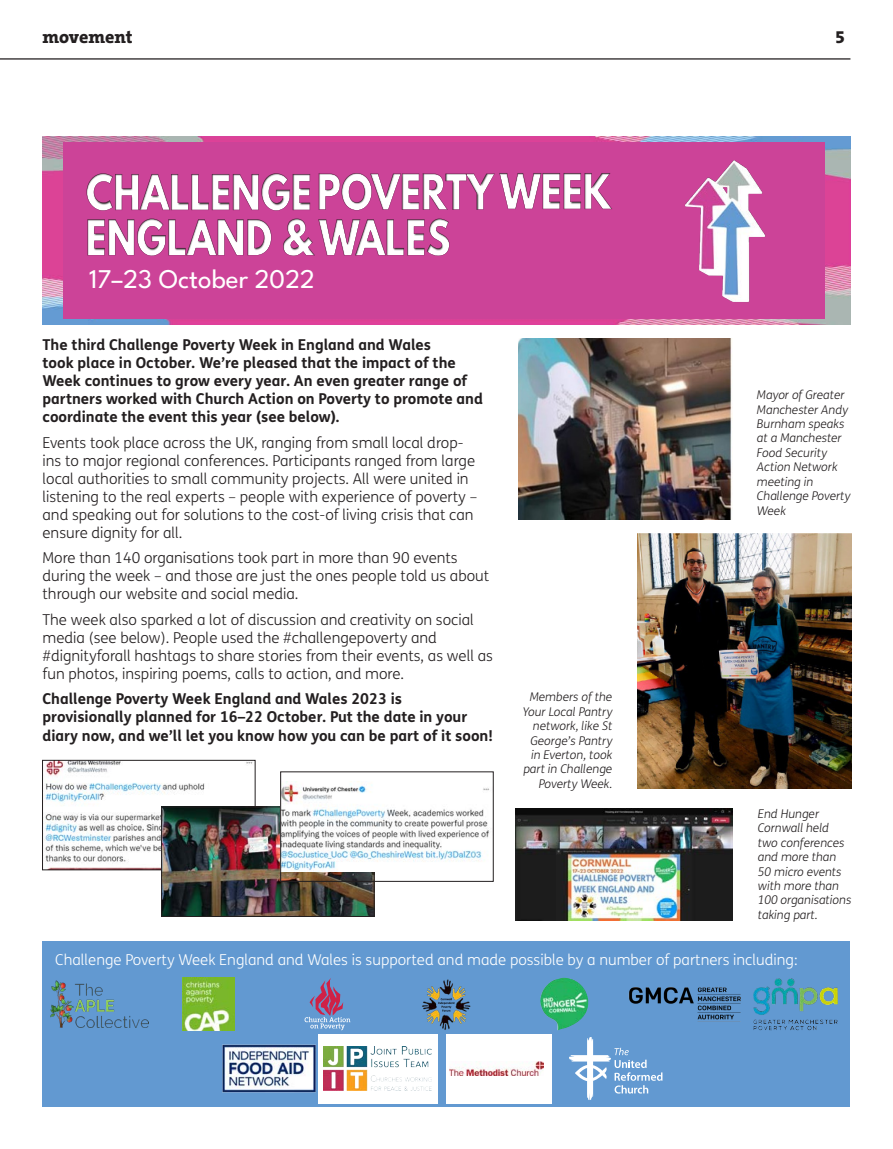
<style>
.page{position:relative;width:893px;height:1149px;background:#fff}
.page>*{position:absolute;margin:0;border:0;box-sizing:border-box;transform-origin:0 0}
.Main_title{font:100 27px "League Spartan";color:#fff}
.Subhead_serif__heavy{font:800 18px "The Serif C5";color:#231f20}
.CPW_body_text{font:300 15px/18px "FS Me";color:#231f20}
.CPW_body_text-2{font:700 15px/18px "FS Me";color:#231f20}
.CPW_body_text-3{font:300 15px "FS Me";color:#fff}
.CPW_body_text-4{font:italic 300 12px/14.4px "FS Me";color:#231f20}
</style>
<div class="page">
<hr style="left:0;top:58px;width:850px;height:2px;background:#231f20">
<img style="left:43px;top:136px;width:807px;height:188px">
<div style="left:64px;top:142px;width:761px;height:177px;background:#cc4398"></div>
<div style="left:85px;top:169px;width:226px;height:42px;background:#231f20;opacity:.95"></div>
<div style="left:316px;top:171px;width:180px;height:40px;background:#231f20;opacity:.95"></div>
<svg style="left:319px;top:173px;width:293px;height:37px"></svg>
<div style="left:497px;top:170px;width:117px;height:39px;background:#231f20;opacity:.95"></div>
<div style="left:86px;top:217px;width:364px;height:40px;background:#231f20;opacity:.95"></div>
<img style="left:685px;top:160px;width:81px;height:143px">
<div style="left:43px;top:941px;width:807px;height:165px;background:#6299d1"></div>
<img style="left:50px;top:980px;width:99px;height:46px">
<img style="left:182px;top:977px;width:53px;height:52px">
<img style="left:628px;top:987px;width:113px;height:35px">
<img style="left:753px;top:978px;width:85px;height:36px">
<div style="left:446px;top:1033px;width:106px;height:69px;background:#fff"></div>
<img style="left:450px;top:1061px;width:93px;height:14px">
<img style="left:222px;top:1044px;width:94px;height:49px">
<svg style="left:569px;top:1037px;width:93px;height:62px"></svg>
<div style="left:318px;top:1033px;width:119px;height:69px;background:#fff"></div>
<img style="left:324px;top:1046px;width:108px;height:43px">
<svg style="left:305px;top:978px;width:45px;height:51px"></svg>
<img style="left:422px;top:979px;width:49px;height:50px">
<img style="left:540px;top:977px;width:48px;height:52px">
<img style="left:516px;top:808px;width:216px;height:112px">
<img style="left:44px;top:761px;width:209px;height:107px">
<div style="left:42px;top:759px;width:213px;height:111px;border:1px solid #231f20"></div>
<img style="left:163px;top:808px;width:210px;height:106px">
<div style="left:161px;top:806px;width:214px;height:110px;border:1px solid #231f20"></div>
<img style="left:282px;top:781px;width:208px;height:90px">
<div style="left:280px;top:771px;width:214px;height:110px;border:1px solid #231f20"></div>
<img style="left:518px;top:339px;width:214px;height:180px">
<img style="left:638px;top:533px;width:213px;height:255px">
<p class="Subhead_serif__heavy" style="left:43px;top:25px;width:91px">movement</p>
<p class="Subhead_serif__heavy" style="left:835px;top:25px;width:11px">5</p>
<p class="Main_title" style="left:89px;top:259px;width:227px">17–23 October 2022</p>
<p class="CPW_body_text-2" style="left:43px;top:335px;width:442px">The third Challenge Poverty Week in England and Wales<br>took place in October. We’re pleased that the impact of the Week continues to grow every year. An even greater range of partners worked with Church Action on Poverty to promote and coordinate the event this year (see below).</p>
<p class="CPW_body_text" style="left:43px;top:433px;width:436px">Events took place across the UK, ranging from small local drop&shy;ins to major regional conferences. Participants ranged from large local authorities to small community projects. All were united in listening to the real experts – people with experience of poverty – and speaking out for solutions to the cost-of living crisis that can ensure dignity for all.</p>
<p class="CPW_body_text" style="left:43px;top:548px;width:448px">More than 140 organisations took part in more than 90 events during the week – and those are just the ones people told us about through our website and social media.</p>
<p class="CPW_body_text" style="left:43px;top:610px;width:452px">The week also sparked a lot of discussion and creativity on social media (see below). People used the #challengepoverty and #dignityforall hashtags to share stories from their events, as well as fun photos, inspiring poems, calls to action, and more.</p>
<p class="CPW_body_text-2" style="left:43px;top:689px;width:452px">Challenge Poverty Week England and Wales 2023 is provisionally planned for 16–22 October. Put the date in your diary now, and we’ll let you know how you can be part of it soon!</p>
<p class="CPW_body_text-4" style="left:523px;top:689px;width:91px;text-align:right">Members of the<br>Your Local Pantry network, like St<br>George’s Pantry in Everton, took part in Challenge<br>Poverty Week.</p>
<p class="CPW_body_text-4" style="left:757px;top:387px;width:95px">Mayor of Greater<br>Manchester Andy<br>Burnham speaks at a Manchester<br>Food Security<br>Action Network meeting in<br>Challenge Poverty<br>Week</p>
<p class="CPW_body_text-4" style="left:758px;top:806px;width:95px">End Hunger<br>Cornwall held two conferences and more than<br>50 micro events with more than<br>100 organisations taking part.</p>
<p class="CPW_body_text-3" style="left:55px;top:949px;width:744px">Challenge Poverty Week England and Wales is supported and made possible by a number of partners including:</p>
</div>
